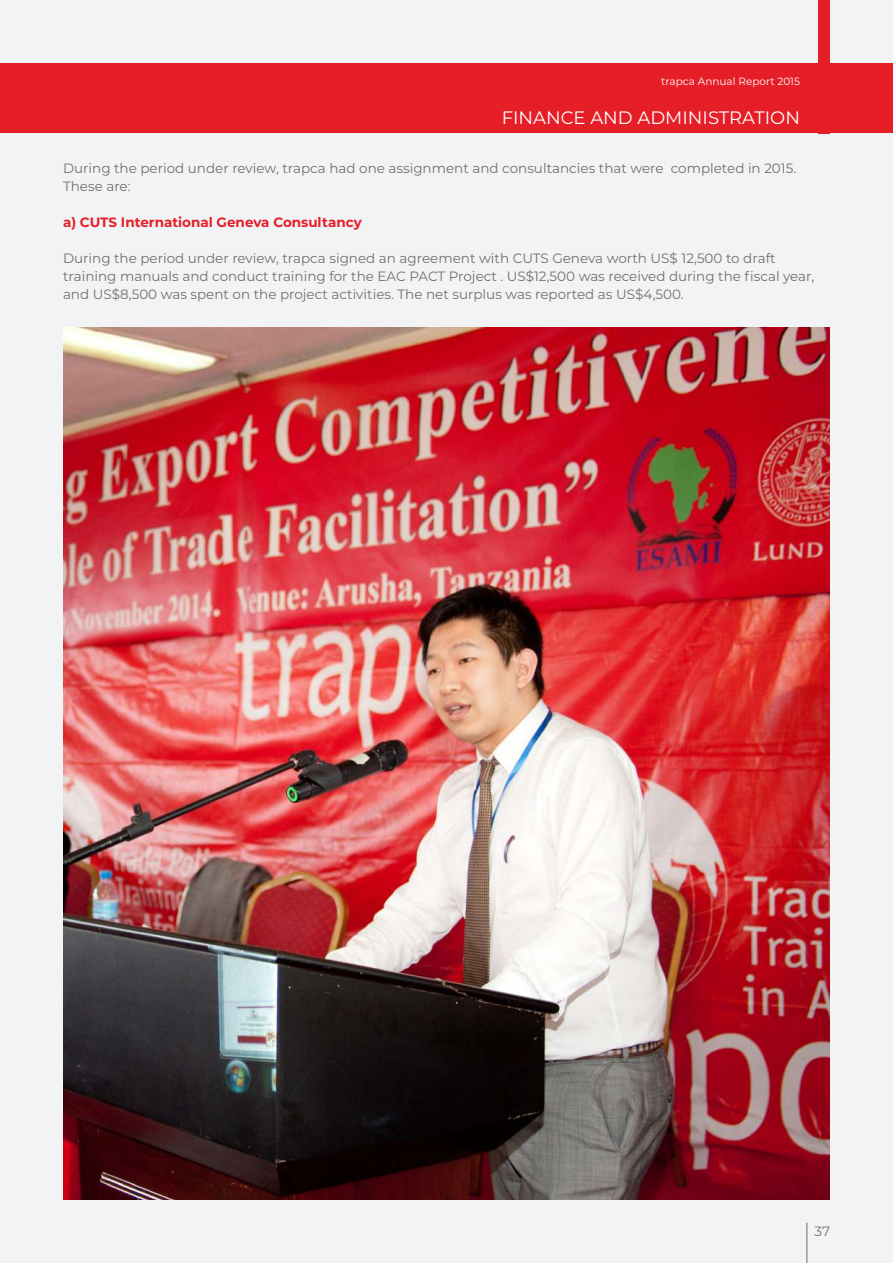
<style>
.page{position:relative;width:893px;height:1263px;background:#f2f3f4}
.page>*{position:absolute;margin:0;border:0;box-sizing:border-box;transform-origin:0 0}
.t1{font:18px "Montserrat";color:#fff}
.t2{font:13.5px/18px "Montserrat";color:#6d7072}
.t3{font:700 13.5px "Montserrat";color:#e61e27}
.t4{font:10.5px "Montserrat";color:#fff}
</style>
<div class="page">
<div style="left:0;top:64px;width:893px;height:69px;background:#e61e27"></div>
<div style="left:818px;top:0;width:12px;height:133px;background:#e61e27"></div>
<hr style="left:807px;top:1223px;width:1px;height:40px;background:#6e6f72">
<img style="left:63px;top:327px;width:767px;height:873px">
<p class="t4" style="left:661px;top:74px;width:140px">trapca Annual Report 2015</p>
<h1 class="t1" style="left:502px;top:106px;width:300px">FINANCE AND ADMINISTRATION</h1>
<p class="t2" style="left:63px;top:159px;width:735px">During the period under review, trapca had one assignment and consultancies that were completed in 2015.<br>These are:</p>
<p class="t3" style="left:63px;top:213px;width:300px">a) CUTS International Geneva Consultancy</p>
<p class="t2" style="left:63px;top:249px;width:753px">During the period under review, trapca signed an agreement with CUTS Geneva worth US$ 12,500 to draft training manuals and conduct training for the EAC PACT Project . US$12,500 was received during the fiscal year, and US$8,500 was spent on the project activities. The net surplus was reported as US$4,500.</p>
<p class="t2" style="left:815px;top:1221px;width:17px">37</p>
</div>
